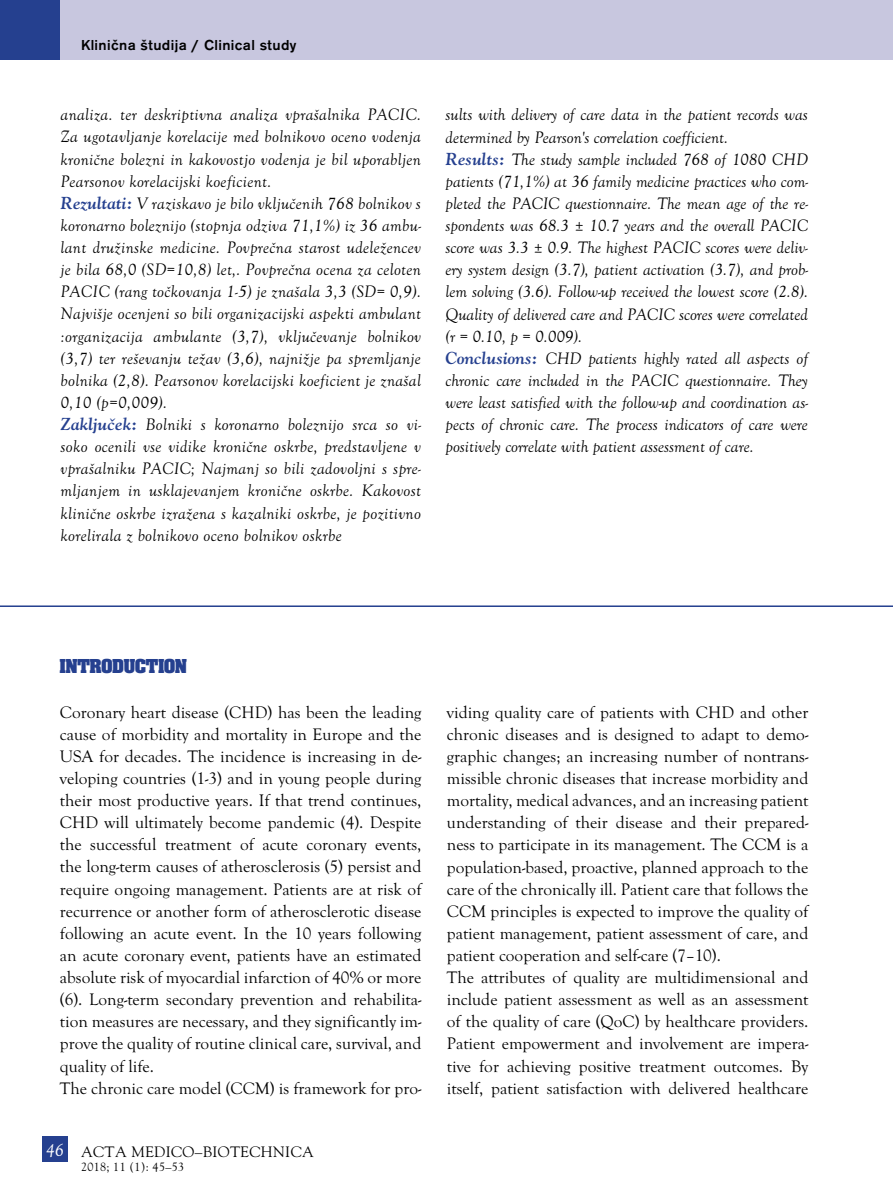
<style>
.page{position:relative;width:893px;height:1191px;background:#fff}
.page>*{position:absolute;margin:0;border:0;box-sizing:border-box;transform-origin:0 0}
.t1{font:700 21px "Aachen PCE";color:#25408f}
.t2{font:italic 18px "Goudy Old Sty TCE";color:#fff}
.t3{font:17.25px/22px "Goudy Old Sty TCE";color:#000}
.t4{font:italic 17.25px/22px "Goudy Old Sty TCE";letter-spacing:.02em;color:#000}
.t5{font:italic 17.25px/22px "Goudy Old Sty TCE";color:#000}
.t6{font:500 15px "Accius TCE";letter-spacing:.025em;color:#000}
.t7{font:15px "MM Goudy";letter-spacing:.025em;color:#000}
.t8{font:12px "MM Goudy";letter-spacing:.025em;color:#000}
.s1{font-family:"MM Goudy";font-weight:700;color:#25408f}
</style>
<div class="page">
<div style="left:42px;top:1135px;width:26px;height:26px;background:#25408f"></div>
<hr style="left:0;top:605px;width:893px;height:2px;background:#25408f">
<div style="left:60px;top:0;width:833px;height:60px;background:#c8c7df"></div>
<div style="left:0;top:0;width:60px;height:60px;background:#25408f"></div>
<p class="t6" style="left:81px;top:36px;width:217px">Klinična študija / Clinical study</p>
<p class="t4" style="left:61px;top:104px;width:362px">analiza. ter deskriptivna analiza vprašalnika PACIC.<br>Za ugotavljanje korelacije med bolnikovo oceno vodenja kronične bolezni in kakovostjo vodenja je bil uporabljen Pearsonov korelacijski koeficient.<br><span class="s1">Rezultati:</span> V raziskavo je bilo vključenih 768 bolnikov s koronarno boleznijo (stopnja odziva 71,1%) iz 36 ambu&shy;lant družinske medicine. Povprečna starost udeležencev je bila 68,0 (SD=10,8) let,. Povprečna ocena za celoten PACIC (rang točkovanja 1-5) je znašala 3,3 (SD= 0,9).<br>Najvišje ocenjeni so bili organizacijski aspekti ambulant :organizacija ambulante (3,7), vključevanje bolnikov (3,7) ter reševanju težav (3,6), najnižje pa spremljanje bolnika (2,8). Pearsonov korelacijski koeficient je znašal 0,10 (p=0,009).<br><span class="s1">Zaklju~ek:</span> Bolniki s koronarno boleznijo srca so vi&shy;soko ocenili vse vidike kronične oskrbe, predstavljene v vprašalniku PACIC; Najmanj so bili zadovoljni s spre&shy;mljanjem in usklajevanjem kronične oskrbe. Kakovost klinične oskrbe izražena s kazalniki oskrbe, je pozitivno korelirala z bolnikovo oceno bolnikov oskrbe</p>
<p class="t5" style="left:446px;top:104px;width:364px">sults with delivery of care data in the patient records was determined by Pearson's correlation coefficient.<br><span class="s1">Results:</span> The study sample included 768 of 1080 CHD patients (71,1%) at 36 family medicine practices who com&shy;pleted the PACIC questionnaire. The mean age of the re&shy;spondents was 68.3 ± 10.7 years and the overall PACIC score was 3.3 ± 0.9. The highest PACIC scores were deliv&shy;ery system design (3.7), patient activation (3.7), and prob&shy;lem solving (3.6). Follow-up received the lowest score (2.8).<br>Quality of delivered care and PACIC scores were correlated (r = 0.10, p = 0.009).<br><span class="s1">Conclusions:</span> CHD patients highly rated all aspects of chronic care included in the PACIC questionnaire. They were least satisfied with the follow-up and coordination as&shy;pects of chronic care. The process indicators of care were positively correlate with patient assessment of care.</p>
<p class="t1" style="left:60px;top:656px;width:128px">INTRODUCTION</p>
<p class="t3" style="left:60px;top:701px;width:363px">Coronary heart disease (CHD) has been the leading cause of morbidity and mortality in Europe and the USA for decades. The incidence is increasing in de&shy;veloping countries (1-3) and in young people during their most productive years. If that trend continues, CHD will ultimately become pandemic (4). Despite the successful treatment of acute coronary events, the long-term causes of atherosclerosis (5) persist and require ongoing management. Patients are at risk of recurrence or another form of atherosclerotic disease following an acute event. In the 10 years following an acute coronary event, patients have an estimated absolute risk of myocardial infarction of 40% or more (6). Long-term secondary prevention and rehabilita&shy;tion measures are necessary, and they significantly im&shy;prove the quality of routine clinical care, survival, and quality of life.<br>The chronic care model (CCM) is framework for pro-</p>
<p class="t3" style="left:447px;top:701px;width:363px">viding quality care of patients with CHD and other chronic diseases and is designed to adapt to demo&shy;graphic changes; an increasing number of nontrans&shy;missible chronic diseases that increase morbidity and mortality, medical advances, and an increasing patient understanding of their disease and their prepared&shy;ness to participate in its management. The CCM is a population-based, proactive, planned approach to the care of the chronically ill. Patient care that follows the CCM principles is expected to improve the quality of patient management, patient assessment of care, and patient cooperation and self-care (7–10).<br>The attributes of quality are multidimensional and include patient assessment as well as an assessment of the quality of care (QoC) by healthcare providers.<br>Patient empowerment and involvement are impera&shy;tive for achieving positive treatment outcomes. By itself, patient satisfaction with delivered healthcare</p>
<p class="t2" style="left:46px;top:1140px;width:19px">46</p>
<p class="t7" style="left:81px;top:1142px;width:234px">ACTA MEDICO–BIOTECHNICA</p>
<p class="t8" style="left:81px;top:1159px;width:105px">2018; 11 (1): 45–53</p>
</div>
